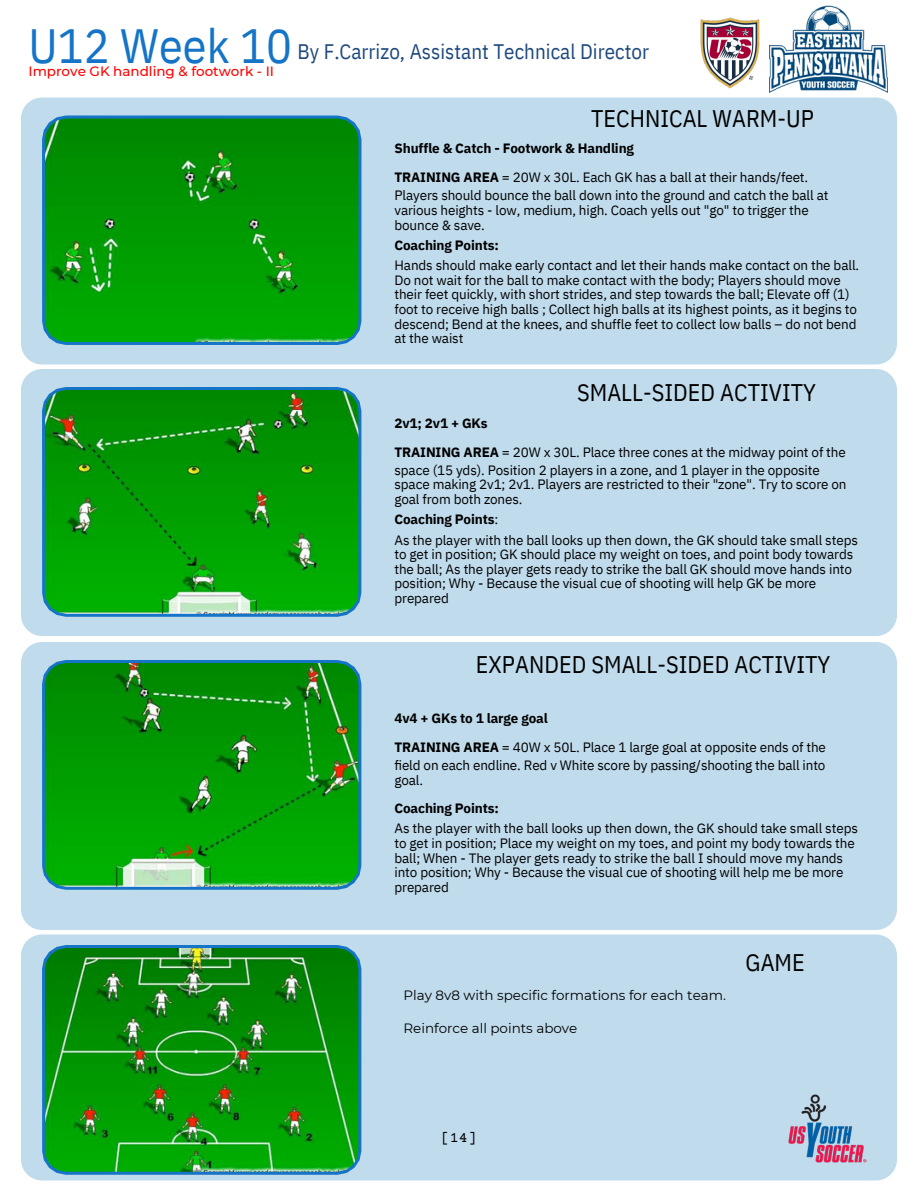
<style>
.page{position:relative;width:918px;height:1188px;background:#fff}
.page>*{position:absolute;margin:0;border:0;box-sizing:border-box;transform-origin:0 0}
.t1{font:48px "IBM Plex Sans Cond";color:#1574c7}
.t2{font:24px "IBM Plex Sans Cond";color:#000}
.t3{font:21px "IBM Plex Sans Cond";color:#1e497e}
.t4{font:15px "Courier Prime";color:#000}
.t5{font:13.5px/29.2px "IBM Plex Sans";letter-spacing:-.01em;color:#000}
.t6{font:700 13.5px/29.2px "IBM Plex Sans";letter-spacing:-.01em;color:#000}
.t7{font:13.5px "Montserrat";color:#000}
.t8{font:500 13.5px "Montserrat";color:#f00}
.s1{font-weight:400}
.s2{font-weight:700}
</style>
<div class="page">
<div style="left:21px;top:934px;width:876px;height:247px;background:#c0dbec"></div>
<div style="left:21px;top:642px;width:876px;height:288px;background:#c0dbec"></div>
<div style="left:21px;top:369px;width:876px;height:267px;background:#c0dbec"></div>
<div style="left:21px;top:97px;width:876px;height:268px;background:#c0dbec"></div>
<svg style="left:42px;top:116px;width:319px;height:229px;background:#06990e"></svg>
<svg style="left:42px;top:660px;width:319px;height:230px;background:#109d17"></svg>
<svg style="left:42px;top:387px;width:319px;height:230px;background:#0f9c16"></svg>
<img style="left:42px;top:945px;width:319px;height:230px">
<img style="left:782px;top:1088px;width:92px;height:82px">
<img style="left:770px;top:6px;width:118px;height:87px">
<img style="left:700px;top:17px;width:60px;height:72px">
<p class="t1" style="left:28px;top:13px;width:265px">U12 Week 10</p>
<h2 class="t8" style="left:28px;top:63px;width:247px">Improve GK handling &amp; footwork - II</h2>
<p class="t3" style="left:297px;top:37px;width:353px">By F.Carrizo, Assistant Technical Director</p>
<p class="t2" style="left:591px;top:102px;width:224px">TECHNICAL WARM-UP</p>
<p class="t6" style="left:395px;top:133px;width:415px">Shuffle &amp; Catch - Footwork &amp; Handling<br>TRAINING AREA <span class="s1">= 20W x 30L. Each GK has a ball at their hands/feet.</span></p>
<p class="t5" style="left:395px;top:181px;width:435px">Players should bounce the ball down into the ground and catch the ball at</p>
<p class="t5" style="left:395px;top:195px;width:416px">various heights - low, medium, high. Coach yells out "go" to trigger the</p>
<p class="t5" style="left:395px;top:210px;width:92px">bounce &amp; save.</p>
<p class="t6" style="left:395px;top:230px;width:106px">Coaching Points:</p>
<p class="t5" style="left:395px;top:250px;width:466px">Hands should make early contact and let their hands make contact on the ball.</p>
<p class="t5" style="left:395px;top:265px;width:448px">Do not wait for the ball to make contact with the body; Players should move</p>
<p class="t5" style="left:395px;top:280px;width:457px">their feet quickly, with short strides, and step towards the ball; Elevate off (1)</p>
<p class="t5" style="left:395px;top:294px;width:464px">foot to receive high balls ; Collect high balls at its highest points, as it begins to</p>
<p class="t5" style="left:395px;top:309px;width:464px">descend; Bend at the knees, and shuffle feet to collect low balls – do not bend</p>
<p class="t5" style="left:395px;top:324px;width:70px">at the waist</p>
<p class="t2" style="left:577px;top:377px;width:240px">SMALL-SIDED ACTIVITY</p>
<p class="t5" style="left:395px;top:408px;width:453px"><span class="s2">2v1; 2v1 + GKs<br>TRAINING AREA</span> = 20W x 30L. Place three cones at the midway point of the</p>
<p class="t5" style="left:395px;top:455px;width:427px">space (15 yds). Position 2 players in a zone, and 1 player in the opposite</p>
<p class="t5" style="left:395px;top:470px;width:454px">space making 2v1; 2v1. Players are restricted to their "zone". Try to score on</p>
<p class="t5" style="left:395px;top:484px;width:130px">goal from both zones.</p>
<p class="t6" style="left:395px;top:505px;width:105px">Coaching Points<span class="s1">:</span></p>
<p class="t5" style="left:395px;top:525px;width:465px">As the player with the ball looks up then down, the GK should take small steps</p>
<h2 class="t5" style="left:395px;top:540px;width:460px">to get in position; GK should place my weight on toes, and point body towards</h2>
<p class="t5" style="left:395px;top:554px;width:459px">the ball; As the player gets ready to strike the ball GK should move hands into</p>
<p class="t5" style="left:395px;top:569px;width:423px">position; Why - Because the visual cue of shooting will help GK be more</p>
<p class="t5" style="left:395px;top:583px;width:56px">prepared</p>
<p class="t2" style="left:476px;top:648px;width:356px">EXPANDED SMALL-SIDED ACTIVITY</p>
<p class="t5" style="left:395px;top:703px;width:433px"><span class="s2">4v4 + GKs to 1 large goal<br>TRAINING AREA</span> = 40W x 50L. Place 1 large goal at opposite ends of the</p>
<p class="t5" style="left:395px;top:751px;width:433px">field on each endline. Red v White score by passing/shooting the ball into</p>
<p class="t5" style="left:395px;top:765px;width:30px">goal.</p>
<p class="t6" style="left:395px;top:793px;width:106px">Coaching Points:</p>
<p class="t5" style="left:395px;top:814px;width:465px">As the player with the ball looks up then down, the GK should take small steps</p>
<p class="t5" style="left:395px;top:828px;width:462px">to get in position; Place my weight on my toes, and point my body towards the</p>
<p class="t5" style="left:395px;top:843px;width:450px">ball; When - The player gets ready to strike the ball I should move my hands</p>
<p class="t5" style="left:395px;top:858px;width:450px">into position; Why - Because the visual cue of shooting will help me be more</p>
<h2 class="t5" style="left:395px;top:872px;width:56px">prepared</h2>
<p class="t7" style="left:404px;top:987px;width:324px">Play 8v8 with specific formations for each team.</p>
<p class="t7" style="left:404px;top:1020px;width:175px">Reinforce all points above</p>
<p class="t2" style="left:746px;top:947px;width:61px">GAME</p>
<h5 class="t4" style="left:441px;top:1131px;width:37px">[14]</h5>
</div>
